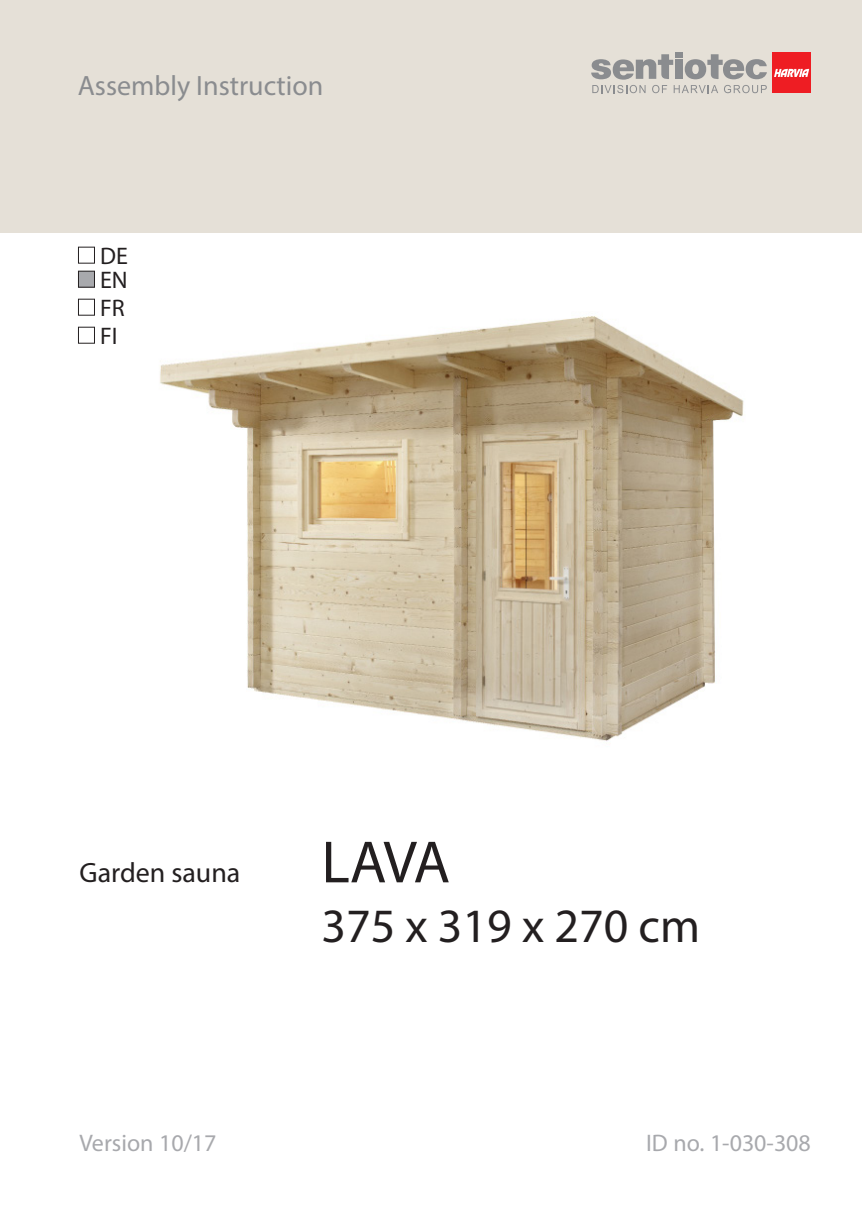
<style>
.page{position:relative;width:862px;height:1214px;background:#fff}
.page>*{position:absolute;margin:0;border:0;box-sizing:border-box;transform-origin:0 0}
.t1{font:60px "Myriad Pro";color:#231f20}
.t2{font:48px "Myriad Pro";color:#231f20}
.t3{font:28px "Myriad Pro";color:#8a8c8f}
.t4{font:28px "Myriad Pro";color:#231f20}
.t5{font:24px "Myriad Pro";color:#a8a9ad}
.t6{font:24px "Myriad Pro";color:#231f20}
</style>
<div class="page">
<img style="left:160px;top:316px;width:584px;height:425px">
<div style="left:0;top:0;width:862px;height:232px;background:#e5e0d7"></div>
<div style="left:78px;top:246px;width:17px;height:18px;border:1px solid #231f20"></div>
<div style="left:78px;top:271px;width:16px;height:16px;background:#a8a9ad"></div>
<div style="left:78px;top:270px;width:17px;height:18px;border:1px solid #231f20"></div>
<div style="left:78px;top:298px;width:17px;height:18px;border:1px solid #231f20"></div>
<div style="left:78px;top:326px;width:17px;height:18px;border:1px solid #231f20"></div>
<div style="left:675px;top:52px;width:8px;height:6px;background:#8a8c8f"></div>
<svg style="left:591px;top:54px;width:176px;height:39px"></svg>
<div style="left:772px;top:53px;width:39px;height:40px;background:#ee1d23"></div>
<svg style="left:774px;top:69px;width:35px;height:8px"></svg>
<p class="t3" style="left:78px;top:68px;width:247px">Assembly Instruction</p>
<p class="t6" style="left:100px;top:241px;width:29px">DE</p>
<p class="t6" style="left:100px;top:265px;width:29px">EN</p>
<p class="t6" style="left:100px;top:293px;width:26px">FR</p>
<p class="t6" style="left:100px;top:321px;width:19px">FI</p>
<p class="t4" style="left:79px;top:855px;width:163px">Garden sauna</p>
<p class="t1" style="left:321px;top:825px;width:130px">LAVA</p>
<p class="t2" style="left:321px;top:896px;width:380px">375 x 319 x 270 cm</p>
<p class="t5" style="left:79px;top:1127px;width:139px">Version 10/17</p>
<p class="t5" style="left:646px;top:1127px;width:166px">ID no. 1-030-308</p>
</div>
